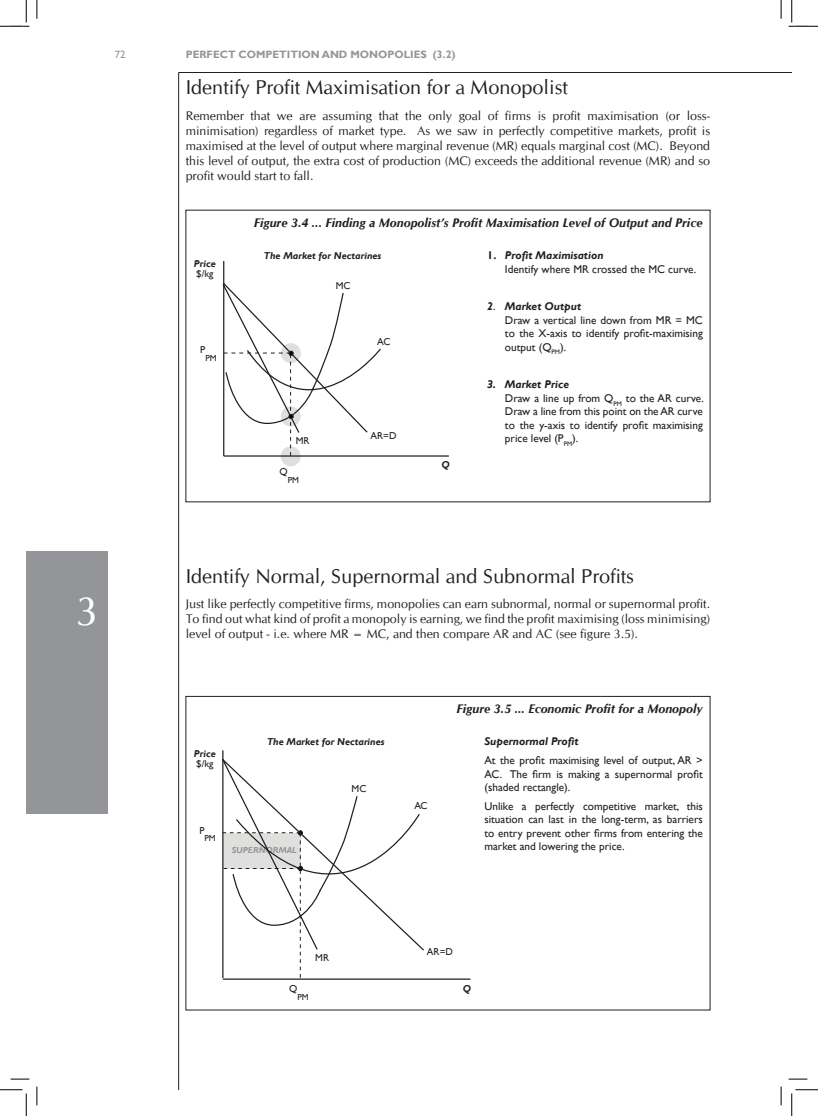
<style>
.page{position:relative;width:818px;height:1116px;background:#fff}
.page>*{position:absolute;margin:0;border:0;box-sizing:border-box;transform-origin:0 0}
.t1{font:41.25px "CG Omega";color:#fff}
.A_Subheading{font:20px "CG Omega";color:#231f20}
.A_Subheading_after_H{font:20px "CG Omega";color:#231f20}
.A_Bodytext{font:12.5px/15px "CG Omega";color:#231f20;text-align:justify}
.t2{font:italic 700 12.5px "CG Omega";color:#231f20}
.t3{font:11.25px/13.5px "Gill Sans";color:#231f20}
.t4{font:italic 700 11.25px "Gill Sans";color:#231f20}
.t5{font:700 10.62px "Gill Sans";color:#939598}
.t6{font:10.62px "Gill Sans";color:#939598}
.Axis_label_1{font:italic 700 10px "Gill Sans";color:#231f20}
.Axis_label_2{font:10px "Gill Sans";color:#231f20}
.Axis_label_1-2{font:italic 700 8.75px "Gill Sans";color:#939598}
.Axis_label_2-2{font:8.75px "Gill Sans";color:#231f20}
.s1{font-weight:700}
.s2{font-weight:700;font-style:italic}
</style>
<div class="page">
<div style="left:26px;top:551px;width:82px;height:262px;background:#939598"></div>
<hr style="left:178px;top:72px;width:1px;height:1017px;background:#231f20">
<hr style="left:179px;top:72px;width:602px;height:1px;background:#231f20">
<svg style="left:280px;top:446px;width:21px;height:21px"></svg>
<div style="left:279px;top:445px;width:23px;height:22px;border:1px solid #fff;border-radius:50%"></div>
<hr style="left:223px;top:261px;width:1px;height:195px;background:#231f20">
<hr style="left:224px;top:455px;width:225px;height:1px;background:#231f20">
<svg style="left:222px;top:282px;width:160px;height:174px"></svg>
<div style="left:186px;top:696px;width:524px;height:314px;border:1px solid #231f20"></div>
<hr style="left:222px;top:750px;width:1px;height:228px;background:#231f20">
<hr style="left:223px;top:978px;width:247px;height:1px;background:#231f20">
<svg style="left:222px;top:757px;width:198px;height:220px"></svg>
<svg style="left:11px;top:1078px;width:18px;height:1px"></svg>
<svg style="left:788px;top:1078px;width:19px;height:1px"></svg>
<svg style="left:36px;top:0;width:2px;height:19px"></svg>
<svg style="left:36px;top:1086px;width:2px;height:19px"></svg>
<svg style="left:780px;top:0;width:2px;height:19px"></svg>
<svg style="left:780px;top:1086px;width:2px;height:19px"></svg>
<svg style="left:0;top:0;width:29px;height:27px"></svg>
<svg style="left:0;top:1089px;width:27px;height:26px"></svg>
<svg style="left:788px;top:0;width:30px;height:27px"></svg>
<svg style="left:791px;top:1089px;width:27px;height:26px"></svg>
<p class="t6" style="left:115px;top:49px;width:12px">72</p>
<p class="t5" style="left:186px;top:48px;width:271px">PERFECT COMPETITION AND MONOPOLIES (3.2)</p>
<p class="A_Subheading_after_H" style="left:186px;top:75px;width:384px">Identify Profit Maximisation for a Monopolist</p>
<p class="A_Bodytext" style="left:186px;top:108px;width:526px">Remember that we are assuming that the only goal of firms is profit maximisation (or loss&shy;minimisation) regardless of market type. As we saw in perfectly competitive markets, profit is maximised at the level of output where marginal revenue (MR) equals marginal cost (MC). Beyond this level of output, the extra cost of production (MC) exceeds the additional revenue (MR) and so profit would start to fall.</p>
<p class="Axis_label_1" style="left:194px;top:258px;width:23px">Price</p>
<p class="Axis_label_2" style="left:196px;top:268px;width:19px">$/kg</p>
<p class="Axis_label_2" style="left:200px;top:344px;width:7px">P</p>
<p class="Axis_label_2-2" style="left:205px;top:352px;width:13px">PM</p>
<p class="t2" style="left:254px;top:215px;width:450px">Figure 3.4 ... Finding a Monopolist’s Profit Maximisation Level of Output and Price</p>
<p class="t3" style="left:505px;top:249px;width:193px;text-indent:-18px"><span class="s1">1.</span> <span class="s2">Profit Maximisation<br></span>Identify where MR crossed the MC curve.</p>
<p class="t3" style="left:505px;top:300px;width:199px;text-indent:-18px"><span class="s2">2</span>. <span class="s2">Market Output<br></span>Draw a vertical line down from MR = MC to the X-axis to identify profit-maximising output (Q<sub>PM</sub>).</p>
<p class="t3" style="left:505px;top:378px;width:200px;text-indent:-18px"><span class="s2">3. Market Price<br></span>Draw a line up from Q<sub>PM</sub> to the AR curve.<br>Draw a line from this point on the AR curve to the y-axis to identify profit maximising price level (P<sub>PM</sub>).</p>
<p class="Axis_label_1" style="left:264px;top:249px;width:119px">The Market for Nectarines</p>
<p class="Axis_label_2" style="left:336px;top:279px;width:16px">MC</p>
<p class="Axis_label_2" style="left:377px;top:336px;width:15px">AC</p>
<p class="Axis_label_2" style="left:371px;top:429px;width:28px">AR=D</p>
<p class="Axis_label_2" style="left:296px;top:435px;width:15px">MR</p>
<p class="Axis_label_2" style="left:279px;top:466px;width:10px">Q</p>
<p class="Axis_label_2-2" style="left:288px;top:474px;width:13px">PM</p>
<p class="Axis_label_1" style="left:441px;top:459px;width:10px">Q</p>
<h1 class="t1" style="left:75px;top:586px;width:24px">3</h1>
<p class="A_Subheading" style="left:186px;top:564px;width:450px">Identify Normal, Supernormal and Subnormal Profits</p>
<p class="A_Bodytext" style="left:186px;top:597px;width:526px">Just like perfectly competitive firms, monopolies can earn subnormal, normal or supernormal profit.<br>To find out what kind of profit a monopoly is earning, we find the profit maximising (loss minimising) level of output - i.e. where MR = MC, and then compare AR and AC (see figure 3.5).</p>
<p class="Axis_label_1" style="left:194px;top:747px;width:23px">Price</p>
<p class="Axis_label_2" style="left:196px;top:757px;width:19px">$/kg</p>
<p class="Axis_label_2" style="left:199px;top:824px;width:7px">P</p>
<p class="Axis_label_2-2" style="left:204px;top:833px;width:13px">PM</p>
<p class="Axis_label_1" style="left:267px;top:735px;width:119px">The Market for Nectarines</p>
<p class="Axis_label_1-2" style="left:232px;top:845px;width:67px">SUPERNORMAL</p>
<p class="Axis_label_2" style="left:351px;top:783px;width:16px">MC</p>
<p class="Axis_label_2" style="left:414px;top:799px;width:15px">AC</p>
<p class="t2" style="left:457px;top:701px;width:248px">Figure 3.5 ... Economic Profit for a Monopoly</p>
<p class="t4" style="left:484px;top:735px;width:96px">Supernormal Profit</p>
<p class="t3" style="left:484px;top:753px;width:220px;text-align:justify">At the profit maximising level of output, AR &gt; AC. The firm is making a supernormal profit (shaded rectangle).</p>
<p class="t3" style="left:484px;top:799px;width:220px;text-align:justify">Unlike a perfectly competitive market, this situation can last in the long-term, as barriers to entry prevent other firms from entering the market and lowering the price.</p>
<p class="Axis_label_2" style="left:315px;top:951px;width:15px">MR</p>
<p class="Axis_label_2" style="left:289px;top:982px;width:10px">Q</p>
<p class="Axis_label_2-2" style="left:297px;top:991px;width:13px">PM</p>
<p class="Axis_label_2" style="left:427px;top:945px;width:28px">AR=D</p>
<p class="Axis_label_1" style="left:463px;top:982px;width:10px">Q</p>
</div>
